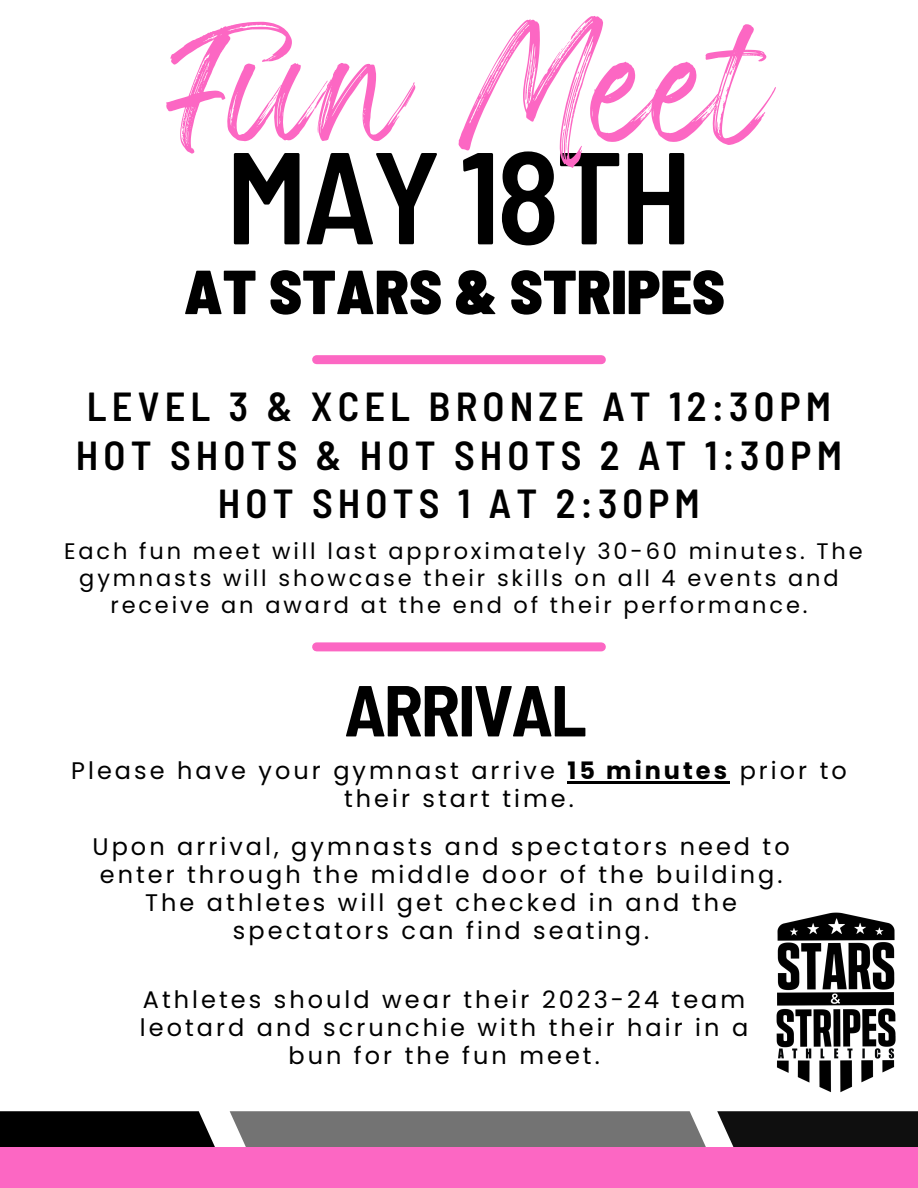
<style>
.page{position:relative;width:918px;height:1188px;background:#fff}
.page>*{position:absolute;margin:0;border:0;box-sizing:border-box;transform-origin:0 0}
.t1{font:600 semi-condensed 130.5px "Barlow";letter-spacing:-.03em;color:#000}
.t2{font:91.5px "Wonderful Branding";color:#fc67c3}
.t3{font:700 semi-condensed 72px "Barlow";letter-spacing:-.03em;color:#000}
.t4{font:900 semi-condensed 62.1px "Barlow";color:#000}
.t5{font:600 semi-condensed 40.5px/48.3px "Barlow";letter-spacing:.125em;color:#000;text-align:center}
.t6{font:24px/28.2px "Poppins";letter-spacing:.125em;color:#000;text-align:center}
.t7{font:22.5px/27px "Poppins";letter-spacing:.125em;color:#000;text-align:center}
.s1{font-weight:700}
</style>
<div class="page">
<svg style="left:0;top:1111px;width:918px;height:36px;background:#4e4e4e"></svg>
<div style="left:0;top:1147px;width:918px;height:41px;background:#fc67c3"></div>
<div style="left:317px;top:355px;width:284px;height:9px;background:#fc67c3"></div>
<div style="left:317px;top:642px;width:284px;height:9px;background:#fc67c3"></div>
<img style="left:776px;top:912px;width:120px;height:181px">
<hr style="left:567px;top:781px;width:163px;height:2px;background:#000">
<h4 class="t2" style="left:189px;top:66px;width:586px">Fun Meet</h4>
<h1 class="t1" style="left:226px;top:114px;width:468px">MAY 18TH</h1>
<h5 class="t4" style="left:184px;top:252px;width:542px">AT STARS &amp; STRIPES</h5>
<p class="t5" style="left:76px;top:381px;width:768px">LEVEL 3 &amp; XCEL BRONZE AT 12:30PM<br>HOT SHOTS &amp; HOT SHOTS 2 AT 1:30PM<br>HOT SHOTS 1 AT 2:30PM</p>
<p class="t7" style="left:64px;top:538px;width:800px">Each fun meet will last approximately 30-60 minutes. The gymnasts will showcase their skills on all 4 events and receive an award at the end of their performance.</p>
<p class="t3" style="left:344px;top:664px;width:244px">ARRIVAL</p>
<h3 class="t6" style="left:71px;top:756px;width:777px">Please have your gymnast arrive <span class="s1">15 minutes</span> prior to their start time.</h3>
<p class="t6" style="left:92px;top:832px;width:699px">Upon arrival, gymnasts and spectators need to enter through the middle door of the building.<br>The athletes will get checked in and the spectators can find seating.</p>
<p class="t6" style="left:140px;top:985px;width:610px">Athletes should wear their 2023-24 team leotard and scrunchie with their hair in a bun for the fun meet.</p>
</div>
